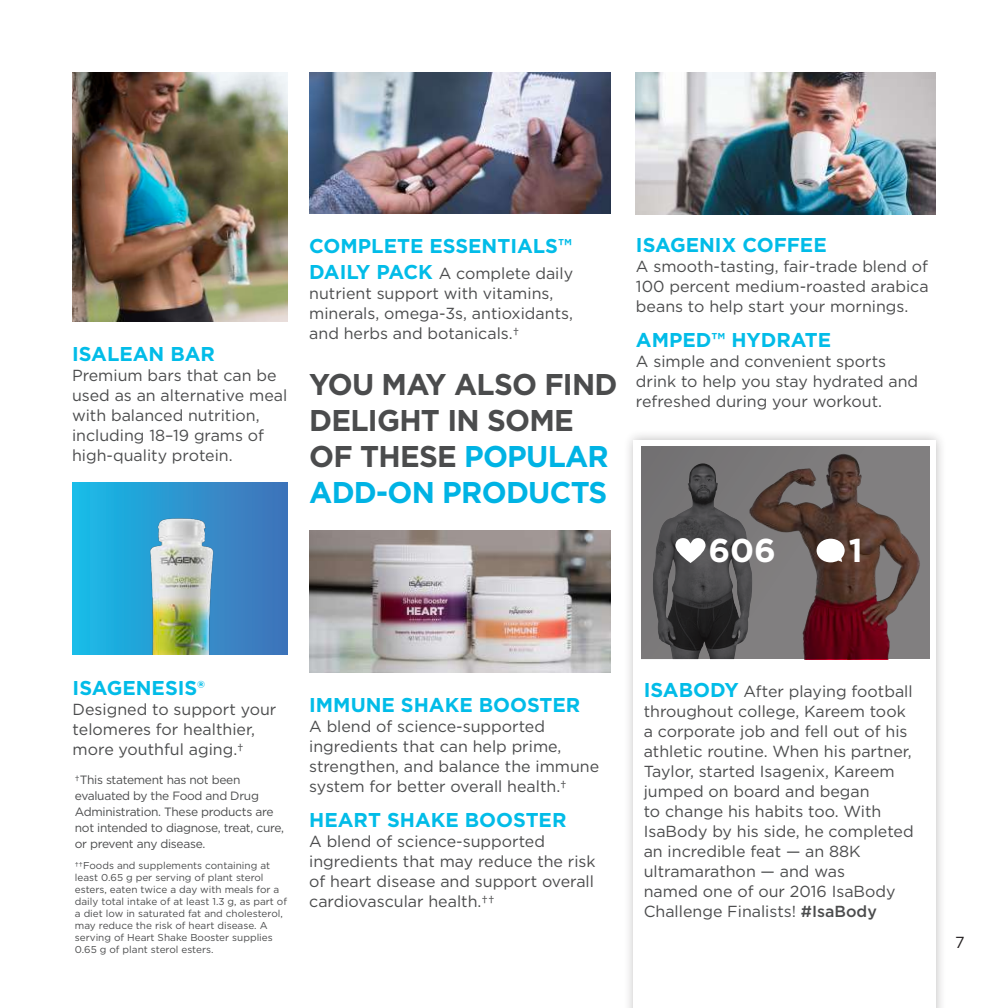
<style>
.page{position:relative;width:1008px;height:1008px;background:#fff}
.page>*{position:absolute;margin:0;border:0;box-sizing:border-box;transform-origin:0 0}
.t1{font:700 33px "Gotham";color:#fff}
.t2{font:700 30px/36px "Gotham";letter-spacing:-.025em;color:#4b4c4d}
.t3{font:700 20px "Gotham";color:#02bce8}
.t4{font:16px/20px "Gotham";color:#4b4c4d}
.t5{font:16px "Gotham";color:#231f20}
.t6{font:12px/16px "Gotham";letter-spacing:-.025em;color:#4b4c4d}
.t7{font:10px/12px "Gotham";color:#4b4c4d}
.s1{font-weight:700;font-size:20px;color:#02bce8}
.s2{color:#00b3e4}
.s3{font-weight:500}
</style>
<div class="page">
<img style="left:72px;top:72px;width:215px;height:250px">
<div style="left:73px;top:482px;width:214px;height:172px;background:linear-gradient(to right,#17bbe8,#4271b8)"></div>
<img style="left:146px;top:514px;width:70px;height:140px">
<img style="left:309px;top:72px;width:301px;height:141px">
<img style="left:636px;top:72px;width:299px;height:142px">
<img style="left:309px;top:531px;width:301px;height:142px">
<div style="left:623px;top:429px;width:324px;height:579px;background:#231f20;opacity:.3"></div>
<div style="left:634px;top:440px;width:302px;height:568px;background:#fff"></div>
<svg style="left:642px;top:446px;width:288px;height:213px;background:#655858"></svg>
<svg style="left:675px;top:538px;width:31px;height:25px"></svg>
<svg style="left:817px;top:539px;width:28px;height:23px"></svg>
<p class="t3" style="left:72px;top:340px;width:145px">ISALEAN BAR</p>
<p class="t4" style="left:72px;top:365px;width:217px">Premium bars that can be used as an alternative meal with balanced nutrition, including 18–19 grams of high-quality protein.</p>
<p class="t3" style="left:309px;top:233px;width:264px">COMPLETE ESSENTIALS™</p>
<p class="t4" style="left:309px;top:263px;width:265px"><span class="s1">DAILY PACK</span> A complete daily nutrient support with vitamins, minerals, omega-3s, antioxidants, and herbs and botanicals.†</p>
<h2 class="t2" style="left:309px;top:366px;width:310px">YOU MAY ALSO FIND<br>DELIGHT IN SOME<br>OF THESE <span class="s2">POPULAR<br>ADD-ON PRODUCTS</span></h2>
<p class="t3" style="left:636px;top:232px;width:192px">ISAGENIX COFFEE</p>
<p class="t4" style="left:636px;top:256px;width:294px;text-align:justify">A smooth-tasting, fair-trade blend of 100 percent medium-roasted arabica beans to help start your mornings.</p>
<p class="t3" style="left:636px;top:327px;width:197px">AMPED™ HYDRATE</p>
<p class="t4" style="left:636px;top:351px;width:284px">A simple and convenient sports drink to help you stay hydrated and refreshed during your workout.</p>
<h1 class="t1" style="left:708px;top:529px;width:69px">606</h1>
<h1 class="t1" style="left:849px;top:529px;width:15px">1</h1>
<p class="t3" style="left:73px;top:675px;width:134px">ISAGENESIS®</p>
<p class="t4" style="left:73px;top:699px;width:205px">Designed to support your telomeres for healthier, more youthful aging.†</p>
<p class="t6" style="left:75px;top:771px;width:211px">†This statement has not been evaluated by the Food and Drug<br>Administration. These products are not intended to diagnose, treat, cure, or prevent any disease.</p>
<p class="t7" style="left:75px;top:859px;width:214px">††Foods and supplements containing at least 0.65 g per serving of plant sterol esters, eaten twice a day with meals for a daily total intake of at least 1.3 g, as part of a diet low in saturated fat and cholesterol, may reduce the risk of heart disease. A serving of Heart Shake Booster supplies 0.65 g of plant sterol esters.</p>
<p class="t3" style="left:309px;top:692px;width:273px">IMMUNE SHAKE BOOSTER</p>
<p class="t4" style="left:309px;top:716px;width:292px">A blend of science-supported ingredients that can help prime, strengthen, and balance the immune system for better overall health.†</p>
<p class="t3" style="left:309px;top:807px;width:259px">HEART SHAKE BOOSTER</p>
<p class="t4" style="left:309px;top:831px;width:288px">A blend of science-supported ingredients that may reduce the risk of heart disease and support overall cardiovascular health.††</p>
<p class="t4" style="left:644px;top:681px;width:271px"><span class="s1">ISABODY</span> After playing football throughout college, Kareem took a corporate job and fell out of his athletic routine. When his partner,<br>Taylor, started Isagenix, Kareem jumped on board and began<br>to change his habits too. With<br>IsaBody by his side, he completed an incredible feat — an 88K ultramarathon — and was<br>named one of our 2016 IsaBody<br>Challenge Finalists! <span class="s3">#IsaBody</span></p>
<p class="t5" style="left:955px;top:932px;width:11px">7</p>
</div>
